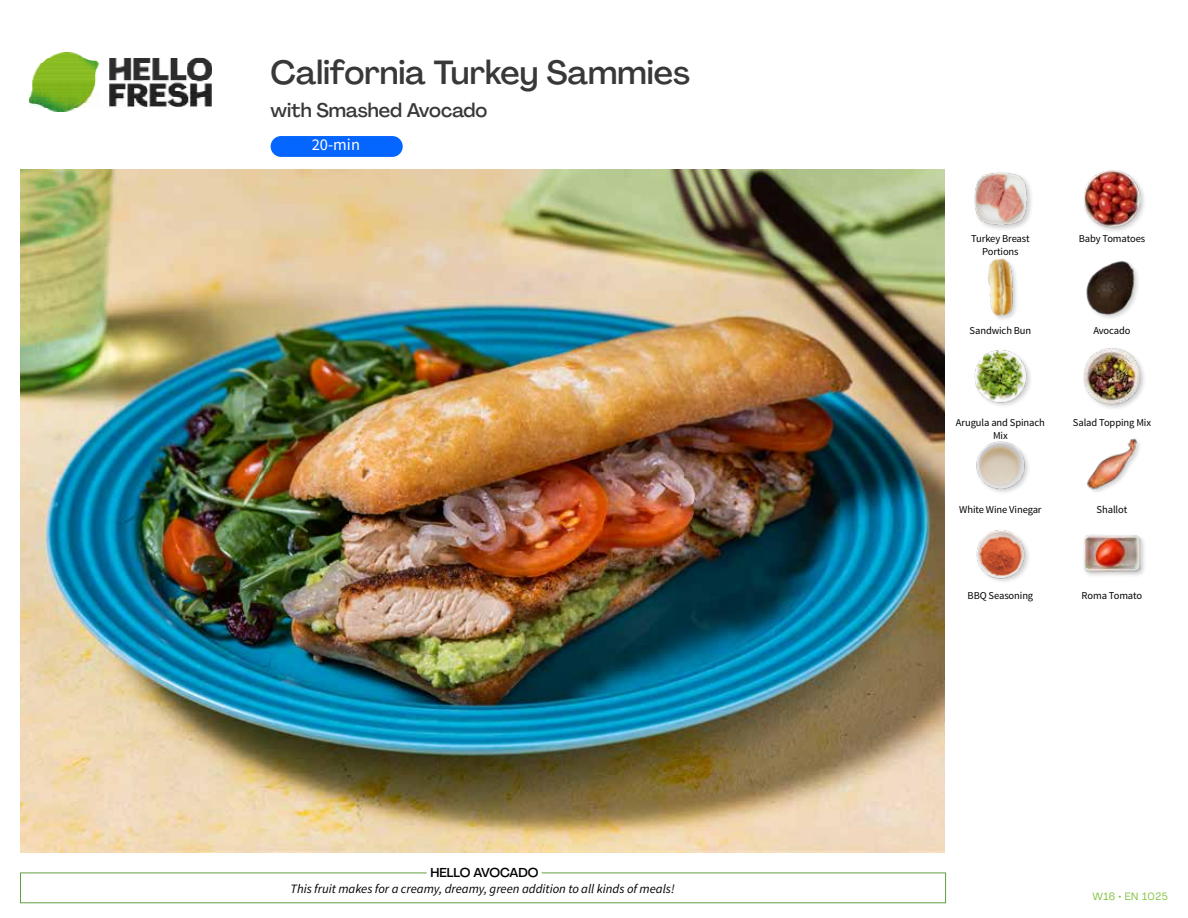
<style>
.page{position:relative;width:1188px;height:918px;background:#fff}
.page>*{position:absolute;margin:0;border:0;box-sizing:border-box;transform-origin:0 0}
.t1{font:500 33px "Agrandir";color:#383839}
.t2{font:500 19.5px "Agrandir";color:#383839}
.t3{font:16.5px "Source Sans Pro";color:#fff}
.t4{font:italic 12.75px "Source Sans Pro";color:#000}
.t5{font:500 12.75px "Agrandir";color:#000}
.t6{font:10.5px/13.5px "Source Sans Pro";letter-spacing:-.01em;color:#000;text-align:center}
.t7{font:10.5px "Agrandir";letter-spacing:.05em;color:#82c341}
</style>
<div class="page">
<img style="left:30px;top:53px;width:181px;height:59px">
<div style="left:20px;top:873px;width:926px;height:30px;border:1px solid #609f43"></div>
<div style="left:427px;top:865px;width:115px;height:15px;background:#fff"></div>
<img style="left:21px;top:170px;width:924px;height:682px">
<div style="left:271px;top:136px;width:132px;height:21px;background:#0565ff;border-radius:10px"></div>
<div style="left:1082px;top:534px;width:65px;height:45px;background:#000;opacity:.2"></div>
<img style="left:1083px;top:534px;width:58px;height:45px">
<img style="left:976px;top:530px;width:53px;height:52px">
<img style="left:1087px;top:438px;width:53px;height:54px">
<img style="left:976px;top:441px;width:53px;height:51px">
<div style="left:1082px;top:346px;width:65px;height:66px;background:#000;opacity:.2"></div>
<img style="left:1083px;top:347px;width:58px;height:58px">
<div style="left:973px;top:349px;width:60px;height:60px;background:#000;opacity:.2"></div>
<img style="left:973px;top:349px;width:56px;height:56px">
<div style="left:1085px;top:260px;width:55px;height:61px;background:#000;opacity:.2"></div>
<img style="left:1085px;top:260px;width:55px;height:56px">
<div style="left:987px;top:257px;width:32px;height:65px;background:#000;opacity:.2"></div>
<img style="left:987px;top:259px;width:32px;height:57px">
<div style="left:1082px;top:169px;width:65px;height:64px;background:#000;opacity:.2"></div>
<img style="left:1083px;top:170px;width:58px;height:57px">
<div style="left:974px;top:171px;width:60px;height:61px;background:#000;opacity:.2"></div>
<img style="left:974px;top:171px;width:55px;height:56px">
<h1 class="t1" style="left:271px;top:52px;width:421px">California Turkey Sammies</h1>
<h2 class="t2" style="left:271px;top:98px;width:218px">with Smashed Avocado</h2>
<h3 class="t3" style="left:312px;top:135px;width:50px">20-min</h3>
<p class="t5" style="left:430px;top:864px;width:110px">HELLO AVOCADO</p>
<p class="t4" style="left:291px;top:881px;width:386px">This fruit makes for a creamy, dreamy, green addition to all kinds of meals!</p>
<p class="t6" style="left:971px;top:232px;width:60px">Turkey Breast<br>Portions</p>
<p class="t6" style="left:970px;top:324px;width:63px">Sandwich Bun</p>
<p class="t6" style="left:1079px;top:232px;width:68px">Baby Tomatoes</p>
<p class="t6" style="left:1093px;top:324px;width:39px">Avocado</p>
<p class="t6" style="left:956px;top:416px;width:90px">Arugula and Spinach<br>Mix</p>
<p class="t6" style="left:959px;top:503px;width:84px">White Wine Vinegar</p>
<p class="t6" style="left:1073px;top:416px;width:80px">Salad Topping Mix</p>
<p class="t6" style="left:1097px;top:503px;width:32px">Shallot</p>
<p class="t6" style="left:968px;top:589px;width:67px">BBQ Seasoning</p>
<p class="t6" style="left:1082px;top:589px;width:62px">Roma Tomato</p>
<p class="t7" style="left:1092px;top:890px;width:77px">W16 • EN 1025</p>
</div>
